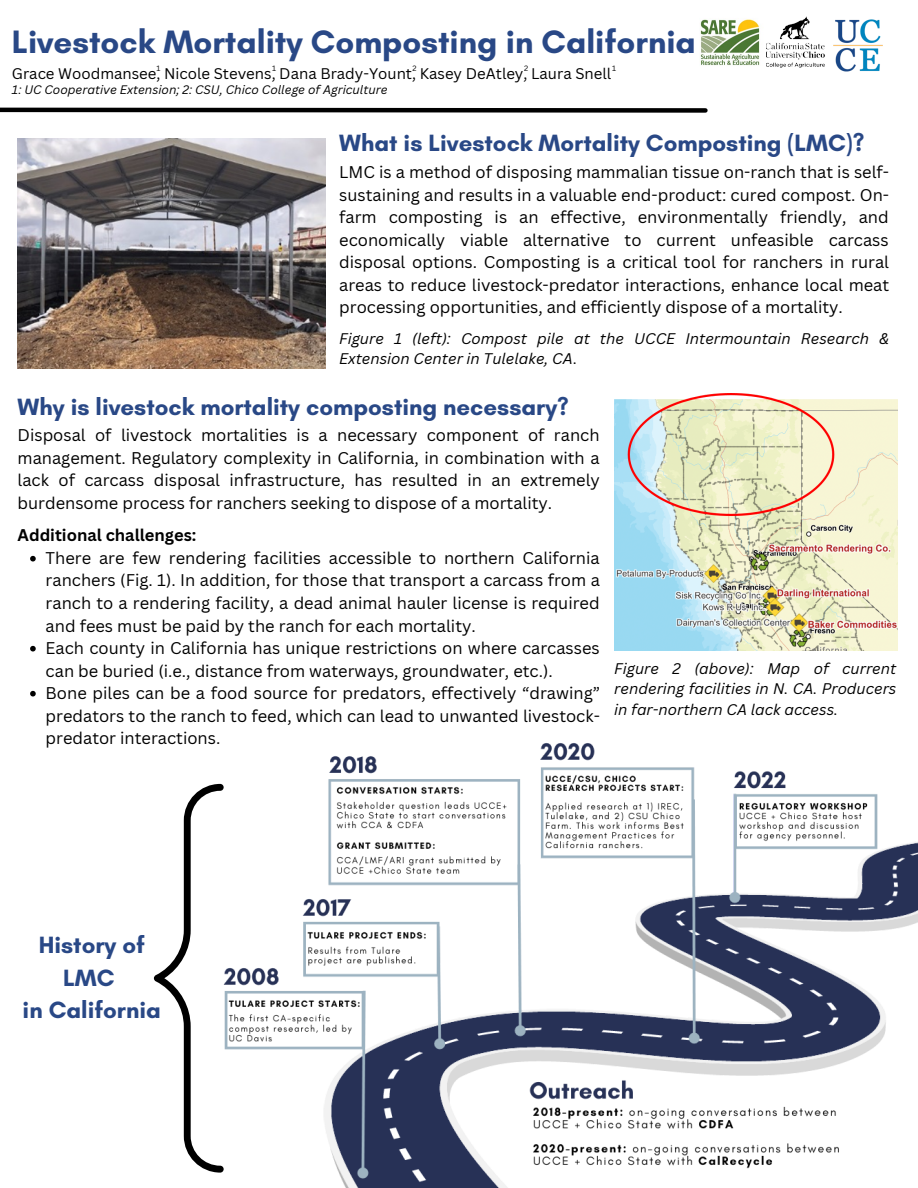
<style>
.page{position:relative;width:918px;height:1188px;background:#fff}
.page>*{position:absolute;margin:0;border:0;box-sizing:border-box;transform-origin:0 0}
.t1{font:700 33px "Glacial Indifference";color:#294886}
.t2{font:700 24px/32.7px "Glacial Indifference";color:#294886;text-align:center}
.t3{font:16.5px/22.5px "Canva Sans";color:#000;text-align:justify}
.t4{font:700 16.5px "Canva Sans";color:#000}
.t5{font:italic 15px/20.2px "Canva Sans";color:#000}
.t6{font:15px "Canva Sans";color:#000}
.t7{font:italic 12px "Canva Sans";color:#000}
.t8{font:7.5px "Canva Sans";color:#000}
.s1{font-style:normal}
</style>
<div class="page">
<img style="left:614px;top:394px;width:284px;height:256px">
<img style="left:18px;top:139px;width:308px;height:229px">
<img style="left:766px;top:16px;width:59px;height:52px">
<img style="left:219px;top:743px;width:698px;height:445px">
<svg style="left:154px;top:784px;width:70px;height:389px"></svg>
<img style="left:833px;top:19px;width:50px;height:53px">
<svg style="left:30px;top:556px;width:6px;height:5px"></svg>
<svg style="left:30px;top:646px;width:6px;height:5px"></svg>
<svg style="left:30px;top:691px;width:6px;height:5px"></svg>
<svg style="left:0;top:107px;width:708px;height:6px;background:#3f3f3f"></svg>
<img style="left:700px;top:19px;width:60px;height:47px">
<p class="t1" style="left:12px;top:22px;width:685px">Livestock Mortality Composting in California</p>
<p class="t6" style="left:12px;top:63px;width:601px">Grace Woodmansee, Nicole Stevens, Dana Brady-Yount, Kasey DeAtley, Laura Snell</p>
<p class="t8" style="left:157px;top:63px;width:5px">1</p>
<p class="t8" style="left:272px;top:63px;width:5px">1</p>
<p class="t8" style="left:413px;top:63px;width:6px">2</p>
<p class="t8" style="left:524px;top:63px;width:6px">2</p>
<p class="t8" style="left:612px;top:63px;width:5px">1</p>
<p class="t7" style="left:12px;top:82px;width:377px">1: UC Cooperative Extension; 2: CSU, Chico College of Agriculture</p>
<p class="t2" style="left:339px;top:126px;width:527px">What is Livestock Mortality Composting (LMC)?</p>
<p class="t3" style="left:339px;top:161px;width:551px">LMC is a method of disposing mammalian tissue on-ranch that is self&shy;sustaining and results in a valuable end-product: cured compost. On&shy;farm composting is an effective, environmentally friendly, and economically viable alternative to current unfeasible carcass disposal options. Composting is a critical tool for ranchers in rural areas to reduce livestock-predator interactions, enhance local meat processing opportunities, and efficiently dispose of a mortality.</p>
<p class="t5" style="left:339px;top:328px;width:551px;line-height:20.7px">Figure 1 (left): Compost pile at the UCCE Intermountain Research &amp;<br>Extension Center in Tulelake, CA<span class="s1">.</span></p>
<p class="t2" style="left:18px;top:390px;width:553px">Why is livestock mortality composting necessary?</p>
<p class="t3" style="left:18px;top:424px;width:584px">Disposal of livestock mortalities is a necessary component of ranch management. Regulatory complexity in California, in combination with a lack of carcass disposal infrastructure, has resulted in an extremely burdensome process for ranchers seeking to dispose of a mortality.</p>
<p class="t4" style="left:18px;top:524px;width:180px">Additional challenges:</p>
<p class="t3" style="left:46px;top:546px;width:556px">There are few rendering facilities accessible to northern California ranchers (Fig. 1). In addition, for those that transport a carcass from a ranch to a rendering facility, a dead animal hauler license is required and fees must be paid by the ranch for each mortality.</p>
<p class="t3" style="left:46px;top:636px;width:556px">Each county in California has unique restrictions on where carcasses can be buried (i.e., distance from waterways, groundwater, etc.).</p>
<p class="t3" style="left:46px;top:681px;width:556px">Bone piles can be a food source for predators, effectively “drawing” predators to the ranch to feed, which can lead to unwanted livestock&shy;predator interactions.</p>
<p class="t5" style="left:614px;top:658px;width:284px;text-align:justify">Figure 2 (above): Map of current rendering facilities in N. CA. Producers in far-northern CA lack access.</p>
<p class="t2" style="left:39px;top:928px;width:108px">History of<br>LMC</p>
<p class="t2" style="left:23px;top:993px;width:140px">in California</p>
</div>
